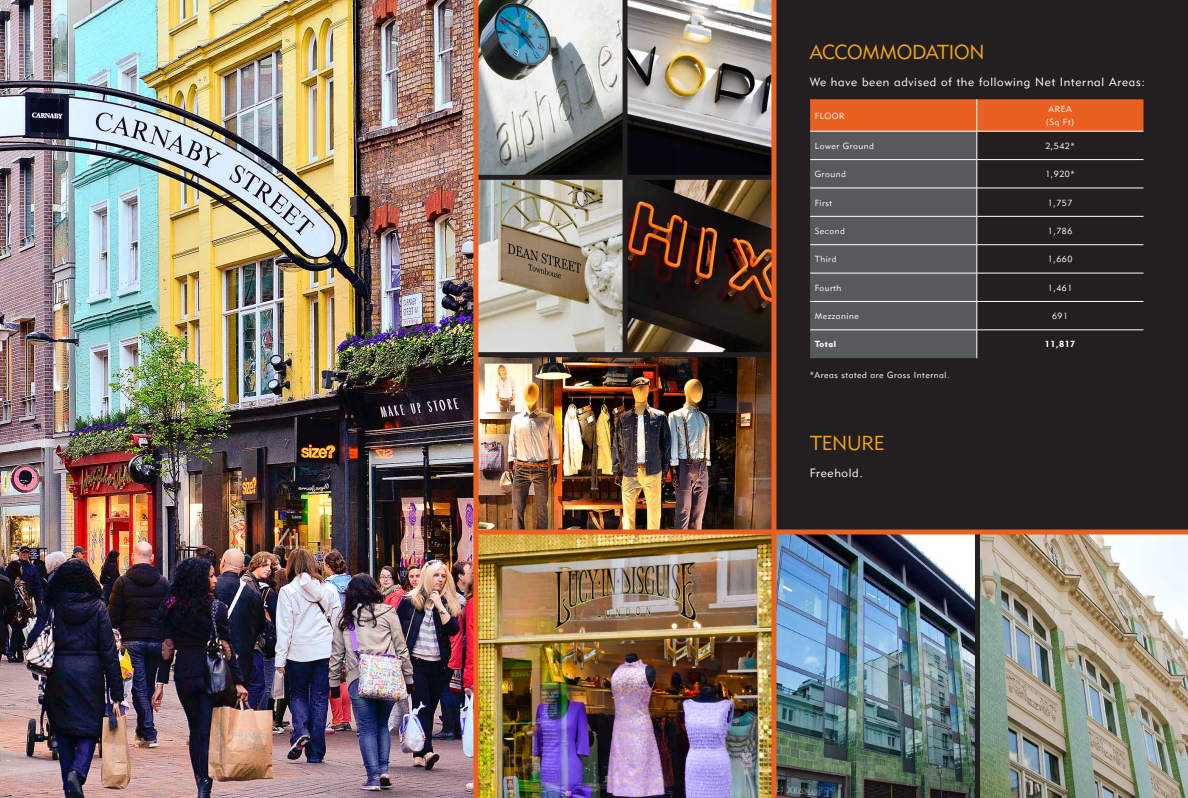
<style>
.page{position:relative;width:1188px;height:798px;background:#fff}
.page>*{position:absolute;margin:0;border:0;box-sizing:border-box;transform-origin:0 0}
.t1{font:20px "Geometric 415 BT Lite A";letter-spacing:-.015em;color:#f1a418}
.t2{font:11.88px "Geometric 415 BT Lite A";letter-spacing:.06em;color:#fff}
.t3{font:8.75px/13.8px "Geometric 415 BT Lite A";letter-spacing:.06em;color:#fff}
.t4{font:8.75px "Geometric 415 BT Black A";letter-spacing:.06em;color:#fff}
</style>
<div class="page">
<div style="left:0;top:0;width:1187px;height:797px;background:#231f20"></div>
<img style="left:478px;top:534px;width:496px;height:263px">
<img style="left:478px;top:357px;width:293px;height:172px">
<img style="left:478px;top:0;width:293px;height:352px">
<img style="left:979px;top:534px;width:208px;height:263px">
<img style="left:0;top:0;width:473px;height:797px">
<svg style="left:810px;top:99px;width:333px;height:259px"></svg>
<div style="left:476px;top:175px;width:298px;height:5px;background:#231f20"></div>
<div style="left:473px;top:0;width:5px;height:797px;background:#e96021"></div>
<div style="left:771px;top:0;width:5px;height:797px;background:#e96021"></div>
<div style="left:622px;top:0;width:5px;height:354px;background:#231f20"></div>
<div style="left:476px;top:529px;width:711px;height:5px;background:#e96021"></div>
<h1 class="t1" style="left:809px;top:40px;width:176px">ACCOMMODATION</h1>
<h2 class="t2" style="left:809px;top:74px;width:337px">We have been advised of the following Net Internal Areas:</h2>
<p class="t3" style="left:814px;top:108px;width:13px">Floor</p>
<p class="t3" style="left:1045px;top:102px;width:29px">Area<br>(Sq Ft)</p>
<p class="t3" style="left:814px;top:139px;width:61px">Lower Ground</p>
<p class="t3" style="left:1045px;top:139px;width:31px">2,542*</p>
<p class="t3" style="left:814px;top:167px;width:33px">Ground</p>
<p class="t3" style="left:1045px;top:167px;width:31px">1,920*</p>
<p class="t3" style="left:814px;top:195px;width:19px">First</p>
<p class="t3" style="left:1047px;top:195px;width:26px">1,757</p>
<p class="t3" style="left:814px;top:224px;width:32px">Second</p>
<p class="t3" style="left:1047px;top:224px;width:26px">1,786</p>
<p class="t3" style="left:814px;top:252px;width:23px">Third</p>
<p class="t3" style="left:1047px;top:252px;width:26px">1,660</p>
<p class="t3" style="left:814px;top:280px;width:28px">Fourth</p>
<p class="t3" style="left:1047px;top:280px;width:26px">1,461</p>
<p class="t3" style="left:814px;top:309px;width:46px">Mezzanine</p>
<p class="t3" style="left:1051px;top:309px;width:17px">691</p>
<p class="t4" style="left:814px;top:339px;width:23px">Total</p>
<p class="t4" style="left:1044px;top:339px;width:32px">11,817</p>
<p class="t3" style="left:809px;top:368px;width:141px">*Areas stated are Gross Internal.</p>
<h1 class="t1" style="left:809px;top:430px;width:76px">TENURE</h1>
<h2 class="t2" style="left:809px;top:465px;width:55px">Freehold.</h2>
</div>
